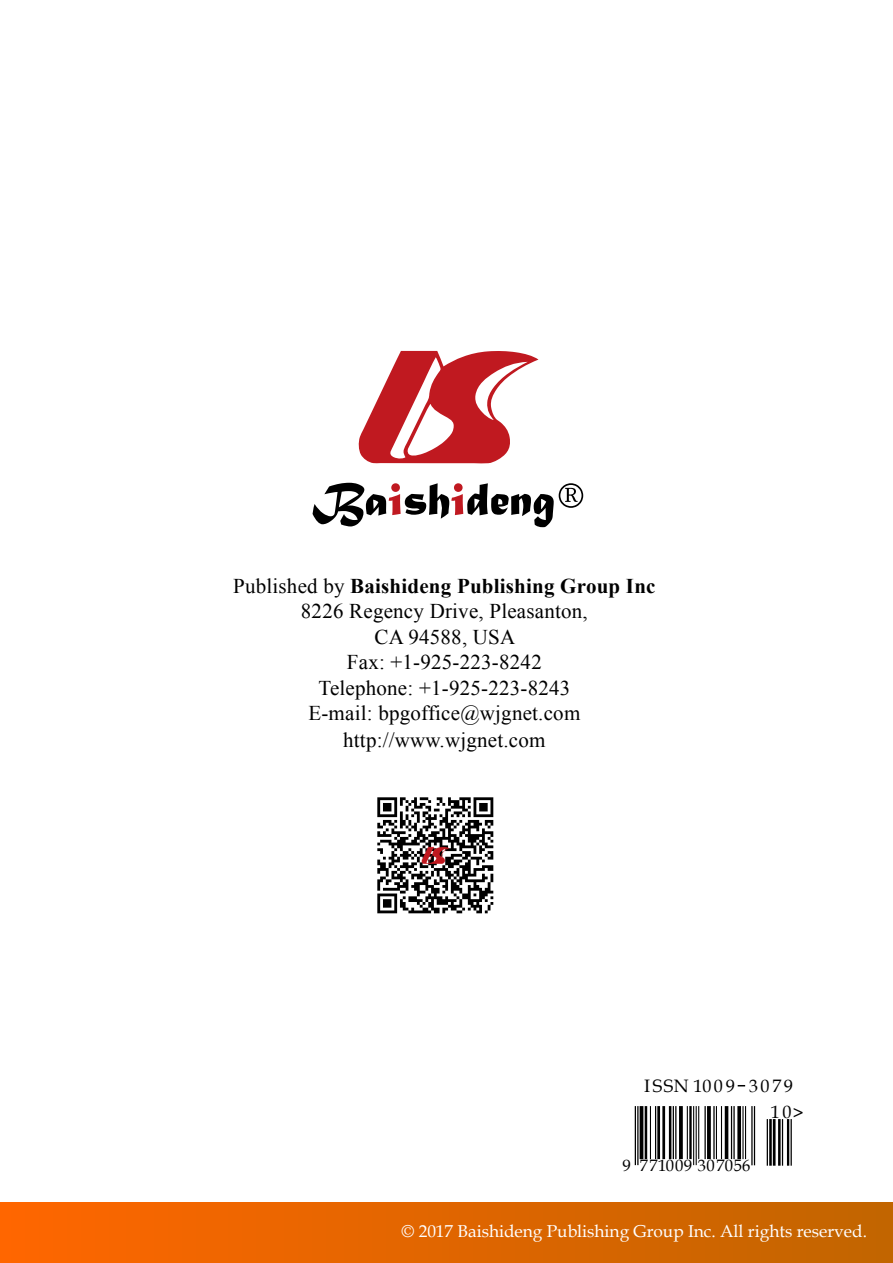
<style>
.page{position:relative;width:893px;height:1263px;background:#fff}
.page>*{position:absolute;margin:0;border:0;box-sizing:border-box;transform-origin:0 0}
.t1{font:21px/25.7px "Times New Roman";letter-spacing:.01em;color:#000;text-align:center}
.t2{font:18px/25.2px "Book Antiqua";letter-spacing:.12em;color:#000}
.t3{font:17.25px "Book Antiqua";color:#fff}
.t4{font:16.5px "Book Antiqua";letter-spacing:.03em;color:#000}
.s1{font-weight:700}
</style>
<div class="page">
<svg style="left:358px;top:351px;width:180px;height:113px"></svg>
<svg style="left:313px;top:483px;width:270px;height:44px"></svg>
<div style="left:0;top:1203px;width:893px;height:60px;background:linear-gradient(to right,#f60,#c16500)"></div>
<img style="left:634px;top:1106px;width:158px;height:60px">
<img style="left:377px;top:797px;width:117px;height:117px">
<p class="t1" style="left:233px;top:572px;width:424px">Published by <span class="s1">Baishideng Publishing Group Inc<br></span>8226 Regency Drive, Pleasanton,<br>CA 94588, USA<br>Fax: +1-925-223-8242<br>Telephone: +1-925-223-8243<br>E-mail: bpgoffice@wjgnet.com http://www.wjgnet.com</p>
<p class="t2" style="left:771px;top:1073px;width:34px;text-indent:-126px">ISSN 1009 3079<br>10&gt;</p>
<p class="t4" style="left:622px;top:1154px;width:130px">9 771009 307056</p>
<p class="t3" style="left:401px;top:1219px;width:467px">© 2017 Baishideng Publishing Group Inc. All rights reserved.</p>
</div>
